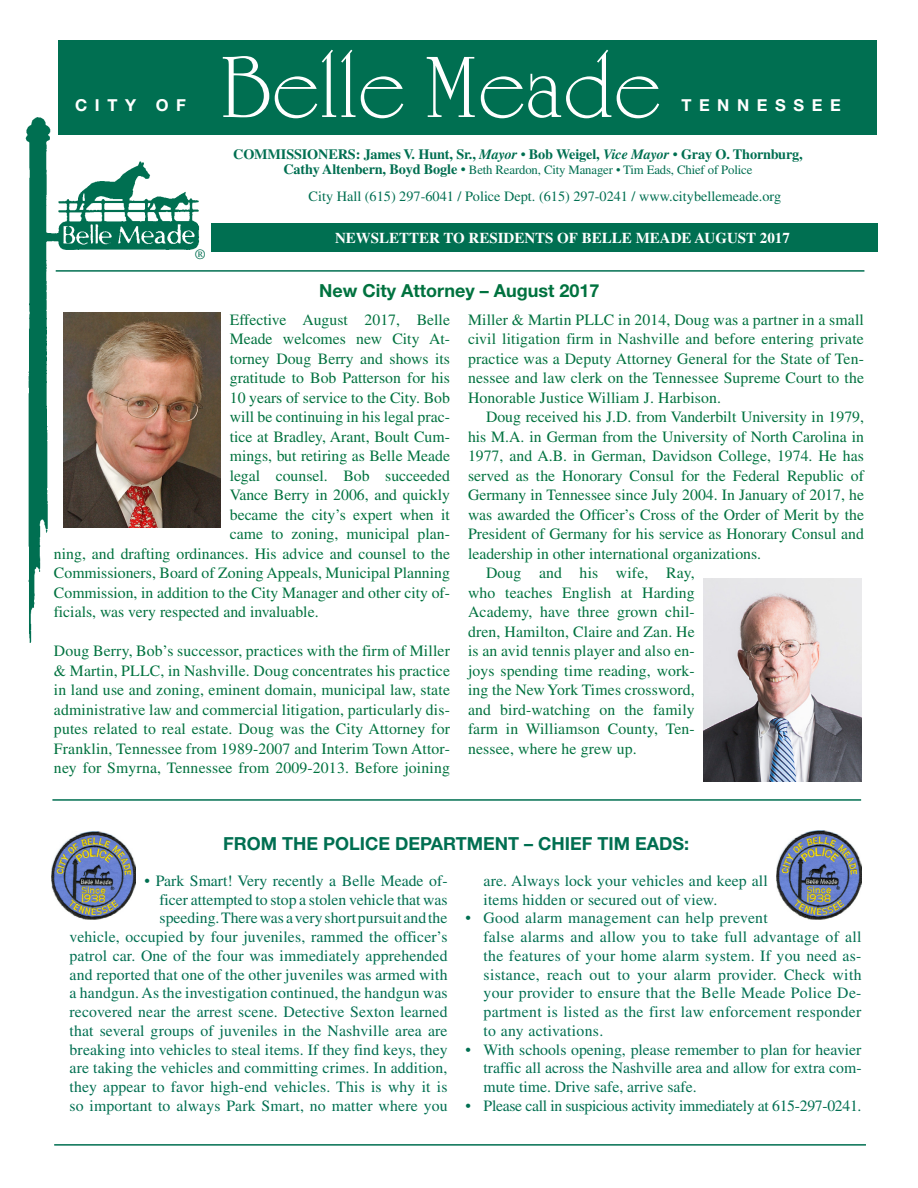
<style>
.page{position:relative;width:918px;height:1188px;background:#fff}
.page>*{position:absolute;margin:0;border:0;box-sizing:border-box;transform-origin:0 0}
.t1{font:90px "University Roman Plain";color:#fff}
.t2{font:700 18px "Helvetica Neue";color:#006f51}
.t3{font:700 18px "Helvetica Neue";color:#00723f}
.t4{font:700 16.5px "Helvetica Neue";letter-spacing:.46em;color:#fff}
.t5{font:15.75px/19.5px "Times";color:#00723f;text-align:justify}
.t6{font:15.75px/18.8px "Times";letter-spacing:.01em;color:#006f51}
.t7{font:15.75px "Times";letter-spacing:-.02em;color:#006f51}
.t8{font:700 15px "Times";color:#fff}
.t9{font:700 14.25px "Times";letter-spacing:-.01em;color:#006f51}
.t10{font:14.25px "Times";color:#006f51}
.t11{font:12.75px "Times";letter-spacing:-.01em;color:#006f51}
.s1{font-style:italic}
.s2{font-weight:400}
.s3{font-weight:700;font-size:14.25px}
.s4{font-size:14.25px}
</style>
<div class="page">
<div style="left:58px;top:40px;width:820px;height:95px;background:#006f51"></div>
<div style="left:211px;top:223px;width:667px;height:28px;background:#006f51"></div>
<hr style="left:56px;top:270px;width:808px;height:2px;background:#006f51">
<img style="left:25px;top:117px;width:180px;height:525px">
<hr style="left:54px;top:1144px;width:812px;height:2px;background:#006f51">
<img style="left:63px;top:312px;width:158px;height:215px">
<hr style="left:52px;top:799px;width:809px;height:2px;background:#006f51">
<img style="left:704px;top:579px;width:158px;height:202px">
<img style="left:51px;top:831px;width:85px;height:88px">
<img style="left:777px;top:831px;width:84px;height:88px">
<p class="t4" style="left:75px;top:95px;width:112px">CITY OF</p>
<p class="t10" style="left:195px;top:246px;width:12px">®</p>
<h1 class="t1" style="left:220px;top:33px;width:443px">Belle Meade</h1>
<p class="t4" style="left:681px;top:95px;width:161px">TENNESSEE</p>
<p class="t9" style="left:233px;top:146px;width:571px">COMMISSIONERS: James V. Hunt, Sr., <span class="s1">Mayor</span> <span class="s2">•</span> Bob Weigel, <span class="s1">Vice Mayor</span> <span class="s2">•</span> Gray O. Thornburg,</p>
<p class="t11" style="left:283px;top:163px;width:471px"><span class="s3">Cathy Altenbern, Boyd Bogle</span> <span class="s4">•</span> Beth Reardon, City Manager • Tim Eads, Chief of Police</p>
<p class="t10" style="left:309px;top:188px;width:474px">City Hall (615) 297-6041 / Police Dept. (615) 297-0241 / www.citybellemeade.org</p>
<p class="t8" style="left:335px;top:229px;width:456px">NEWSLETTER TO RESIDENTS OF BELLE MEADE AUGUST 2017</p>
<p class="t3" style="left:319px;top:279px;width:282px">New City Attorney – August 2017</p>
<p class="t5" style="left:230px;top:310px;width:222px">Effective August 2017, Belle</p>
<p class="t5" style="left:230px;top:329px;width:222px">Meade welcomes new City At-</p>
<p class="t5" style="left:230px;top:349px;width:222px">torney Doug Berry and shows its</p>
<p class="t5" style="left:230px;top:368px;width:222px">gratitude to Bob Patterson for his</p>
<p class="t5" style="left:230px;top:388px;width:222px">10 years of service to the City. Bob</p>
<p class="t5" style="left:230px;top:407px;width:222px">will be continuing in his legal prac-</p>
<p class="t5" style="left:230px;top:427px;width:222px">tice at Bradley, Arant, Boult Cum-</p>
<p class="t5" style="left:230px;top:446px;width:222px">mings, but retiring as Belle Meade</p>
<p class="t5" style="left:230px;top:466px;width:222px">legal counsel. Bob succeeded</p>
<p class="t5" style="left:230px;top:485px;width:222px">Vance Berry in 2006, and quickly</p>
<p class="t5" style="left:230px;top:505px;width:222px">became the city’s expert when it</p>
<p class="t5" style="left:230px;top:524px;width:222px">came to zoning, municipal plan-</p>
<p class="t5" style="left:54px;top:544px;width:398px">ning, and drafting ordinances. His advice and counsel to the</p>
<p class="t5" style="left:54px;top:563px;width:398px">Commissioners, Board of Zoning Appeals, Municipal Planning</p>
<p class="t5" style="left:54px;top:583px;width:398px">Commission, in addition to the City Manager and other city of-</p>
<p class="t5" style="left:54px;top:602px;width:266px">ficials, was very respected and invaluable.</p>
<p class="t5" style="left:54px;top:641px;width:398px">Doug Berry, Bob’s successor, practices with the firm of Miller &amp; Martin, PLLC, in Nashville. Doug concentrates his practice in land use and zoning, eminent domain, municipal law, state administrative law and commercial litigation, particularly dis&shy;putes related to real estate. Doug was the City Attorney for Franklin, Tennessee from 1989-2007 and Interim Town Attor&shy;ney for Smyrna, Tennessee from 2009-2013. Before joining</p>
<p class="t5" style="left:468px;top:310px;width:398px">Miller &amp; Martin PLLC in 2014, Doug was a partner in a small civil litigation firm in Nashville and before entering private practice was a Deputy Attorney General for the State of Ten&shy;nessee and law clerk on the Tennessee Supreme Court to the Honorable Justice William J. Harbison.</p>
<p class="t5" style="left:486px;top:407px;width:380px">Doug received his J.D. from Vanderbilt University in 1979,</p>
<p class="t5" style="left:468px;top:427px;width:398px">his M.A. in German from the University of North Carolina in</p>
<p class="t5" style="left:468px;top:446px;width:397px">1977, and A.B. in German, Davidson College, 1974. He has</p>
<p class="t5" style="left:468px;top:466px;width:398px">served as the Honorary Consul for the Federal Republic of</p>
<p class="t5" style="left:468px;top:485px;width:398px">Germany in Tennessee since July 2004. In January of 2017, he</p>
<p class="t5" style="left:468px;top:505px;width:398px">was awarded the Officer’s Cross of the Order of Merit by the</p>
<p class="t5" style="left:468px;top:524px;width:397px">President of Germany for his service as Honorary Consul and</p>
<p class="t5" style="left:468px;top:544px;width:295px">leadership in other international organizations.</p>
<p class="t5" style="left:486px;top:563px;width:210px">Doug and his wife, Ray,</p>
<p class="t5" style="left:468px;top:583px;width:228px">who teaches English at Harding</p>
<p class="t5" style="left:468px;top:602px;width:228px">Academy, have three grown chil-</p>
<p class="t5" style="left:468px;top:622px;width:228px">dren, Hamilton, Claire and Zan. He</p>
<p class="t5" style="left:468px;top:641px;width:228px">is an avid tennis player and also en-</p>
<p class="t5" style="left:468px;top:661px;width:228px">joys spending time reading, work-</p>
<p class="t5" style="left:468px;top:680px;width:228px">ing the New York Times crossword,</p>
<p class="t5" style="left:468px;top:700px;width:228px">and bird-watching on the family</p>
<p class="t5" style="left:468px;top:719px;width:228px">farm in Williamson County, Ten-</p>
<p class="t5" style="left:468px;top:739px;width:170px">nessee, where he grew up.</p>
<p class="t2" style="left:223px;top:833px;width:468px">FROM THE POLICE DEPARTMENT – CHIEF TIM EADS:</p>
<p class="t6" style="left:70px;top:871px;width:380px;text-align:right">• Park Smart! Very recently a Belle Meade of-<br>ficer attempted to stop a stolen vehicle that was<br>speeding. There was a very short pursuit and the<br>vehicle, occupied by four juveniles, rammed the officer’s patrol car. One of the four was immediately apprehended and reported that one of the other juveniles was armed with a handgun. As the investigation continued, the handgun was recovered near the arrest scene. Detective Sexton learned that several groups of juveniles in the Nashville area are breaking into vehicles to steal items. If they find keys, they are taking the vehicles and committing crimes. In addition, they appear to favor high-end vehicles. This is why it is so important to always Park Smart, no matter where you</p>
<p class="t6" style="left:484px;top:871px;width:286px">are. Always lock your vehicles and keep all items hidden or secured out of view.</p>
<p class="t6" style="left:484px;top:909px;width:380px;text-indent:-18px">• Good alarm management can help prevent<br>false alarms and allow you to take full advantage of all the features of your home alarm system. If you need as&shy;sistance, reach out to your alarm provider. Check with your provider to ensure that the Belle Meade Police De&shy;partment is listed as the first law enforcement responder to any activations.</p>
<p class="t6" style="left:484px;top:1040px;width:380px;text-align:justify;text-indent:-18px">• With schools opening, please remember to plan for heavier traffic all across the Nashville area and allow for extra com&shy;mute time. Drive safe, arrive safe.</p>
<p class="t7" style="left:466px;top:1097px;width:398px">• Please call in suspicious activity immediately at 615-297-0241.</p>
</div>
